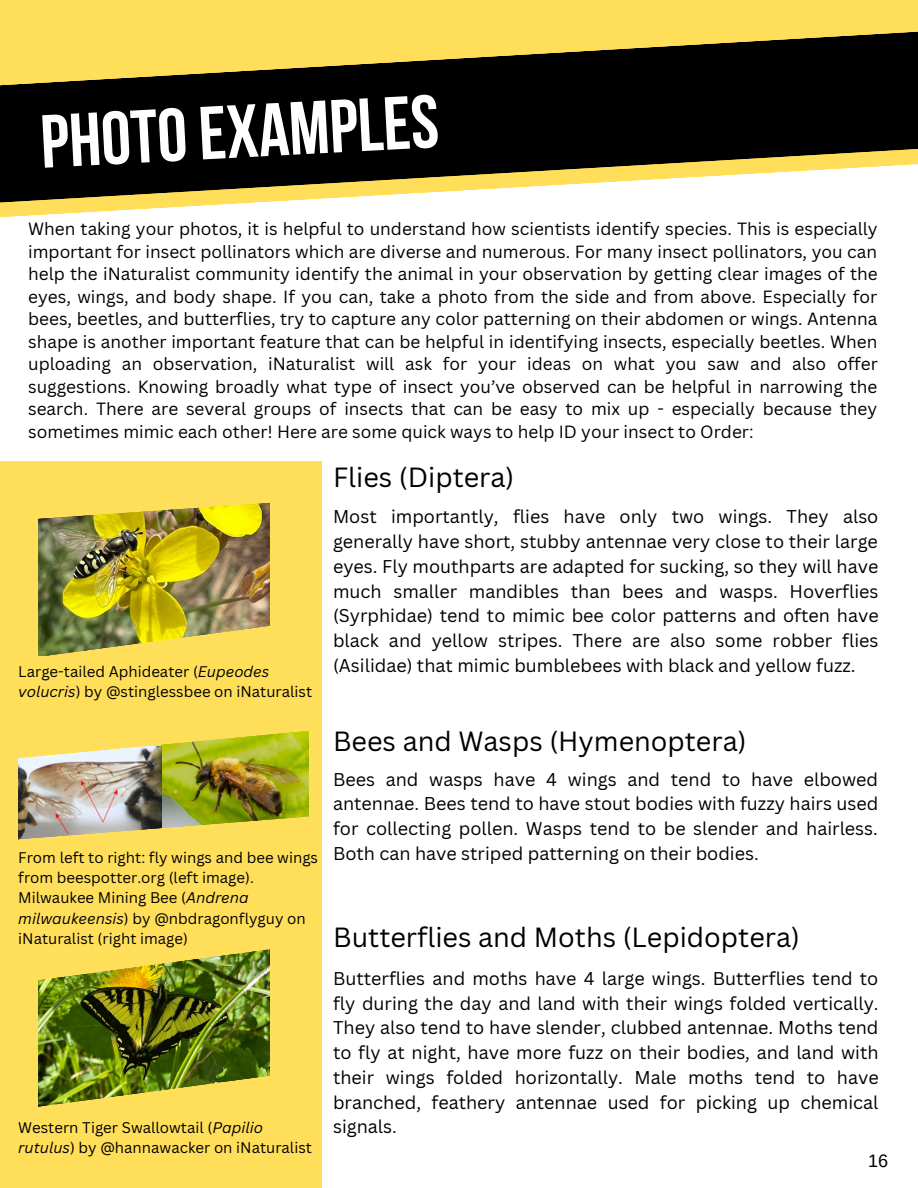
<style>
.page{position:relative;width:918px;height:1188px;background:#fff}
.page>*{position:absolute;margin:0;border:0;box-sizing:border-box;transform-origin:0 0}
.t1{font:700 75px "Bebas Neue";color:#fff}
.t2{font:27px "Canva Sans";color:#000}
.t3{font:18px/24.8px "Canva Sans";color:#000;text-align:justify}
.t4{font:18px "Arimo";color:#000}
.t5{font:17.25px/22.5px "Canva Sans";color:#000;text-align:justify}
.t6{font:15px/20.2px "Canva Sans";color:#000}
.s1{font-style:italic}
</style>
<div class="page">
<div style="left:0;top:461px;width:322px;height:727px;background:#ffde59"></div>
<svg style="left:0;top:0;width:918px;height:218px;fill:#ffde59"></svg>
<svg style="left:0;top:30px;width:918px;height:174px;background:#534b2b"></svg>
<img style="left:39px;top:524px;width:230px;height:98px">
<img style="left:161px;top:761px;width:147px;height:55px">
<img style="left:39px;top:990px;width:230px;height:80px">
<img style="left:18px;top:761px;width:143px;height:55px">
<svg style="left:18px;top:622px;width:291px;height:139px"></svg>
<svg style="left:18px;top:816px;width:291px;height:174px"></svg>
<img style="left:38px;top:1070px;width:232px;height:37px">
<img style="left:38px;top:502px;width:232px;height:22px">
<p class="t1" style="left:39px;top:112px;width:400px;rotate:-3deg">PhotoExamples</p>
<p class="t5" style="left:28px;top:218px;width:851px">When taking your photos, it is helpful to understand how scientists identify species. This is especially important for insect pollinators which are diverse and numerous. For many insect pollinators, you can help the iNaturalist community identify the animal in your observation by getting clear images of the eyes, wings, and body shape. If you can, take a photo from the side and from above. Especially for bees, beetles, and butterflies, try to capture any color patterning on their abdomen or wings. Antenna shape is another important feature that can be helpful in identifying insects, especially beetles. When uploading an observation, iNaturalist will ask for your ideas on what you saw and also offer suggestions. Knowing broadly what type of insect you’ve observed can be helpful in narrowing the search. There are several groups of insects that can be easy to mix up - especially because they sometimes mimic each other! Here are some quick ways to help ID your insect to Order:</p>
<p class="t6" style="left:18px;top:661px;width:295px">Large-tailed Aphideater (<span class="s1">Eupeodes volucris</span>) by @stinglessbee on iNaturalist</p>
<p class="t6" style="left:18px;top:847px;width:301px">From left to right: fly wings and bee wings from beespotter.org (left image).<br>Milwaukee Mining Bee (<span class="s1">Andrena milwaukeensis</span>) by @nbdragonflyguy on iNaturalist (right image)</p>
<p class="t6" style="left:18px;top:1117px;width:295px">Western Tiger Swallowtail (<span class="s1">Papilio rutulus</span>) by @hannawacker on iNaturalist</p>
<p class="t2" style="left:333px;top:458px;width:183px">Flies (Diptera)</p>
<p class="t3" style="left:333px;top:504px;width:547px">Most importantly, flies have only two wings. They also generally have short, stubby antennae very close to their large eyes. Fly mouthparts are adapted for sucking, so they will have much smaller mandibles than bees and wasps. Hoverflies (Syrphidae) tend to mimic bee color patterns and often have black and yellow stripes. There are also some robber flies (Asilidae) that mimic bumblebees with black and yellow fuzz.</p>
<p class="t2" style="left:333px;top:722px;width:415px">Bees and Wasps (Hymenoptera)</p>
<p class="t3" style="left:333px;top:766px;width:547px">Bees and wasps have 4 wings and tend to have elbowed antennae. Bees tend to have stout bodies with fuzzy hairs used for collecting pollen. Wasps tend to be slender and hairless.<br>Both can have striped patterning on their bodies.</p>
<p class="t2" style="left:333px;top:918px;width:468px">Butterflies and Moths (Lepidoptera)</p>
<p class="t3" style="left:333px;top:966px;width:547px">Butterflies and moths have 4 large wings. Butterflies tend to fly during the day and land with their wings folded vertically.<br>They also tend to have slender, clubbed antennae. Moths tend to fly at night, have more fuzz on their bodies, and land with their wings folded horizontally. Male moths tend to have branched, feathery antennae used for picking up chemical signals.</p>
<p class="t4" style="left:868px;top:1151px;width:22px">16</p>
</div>
